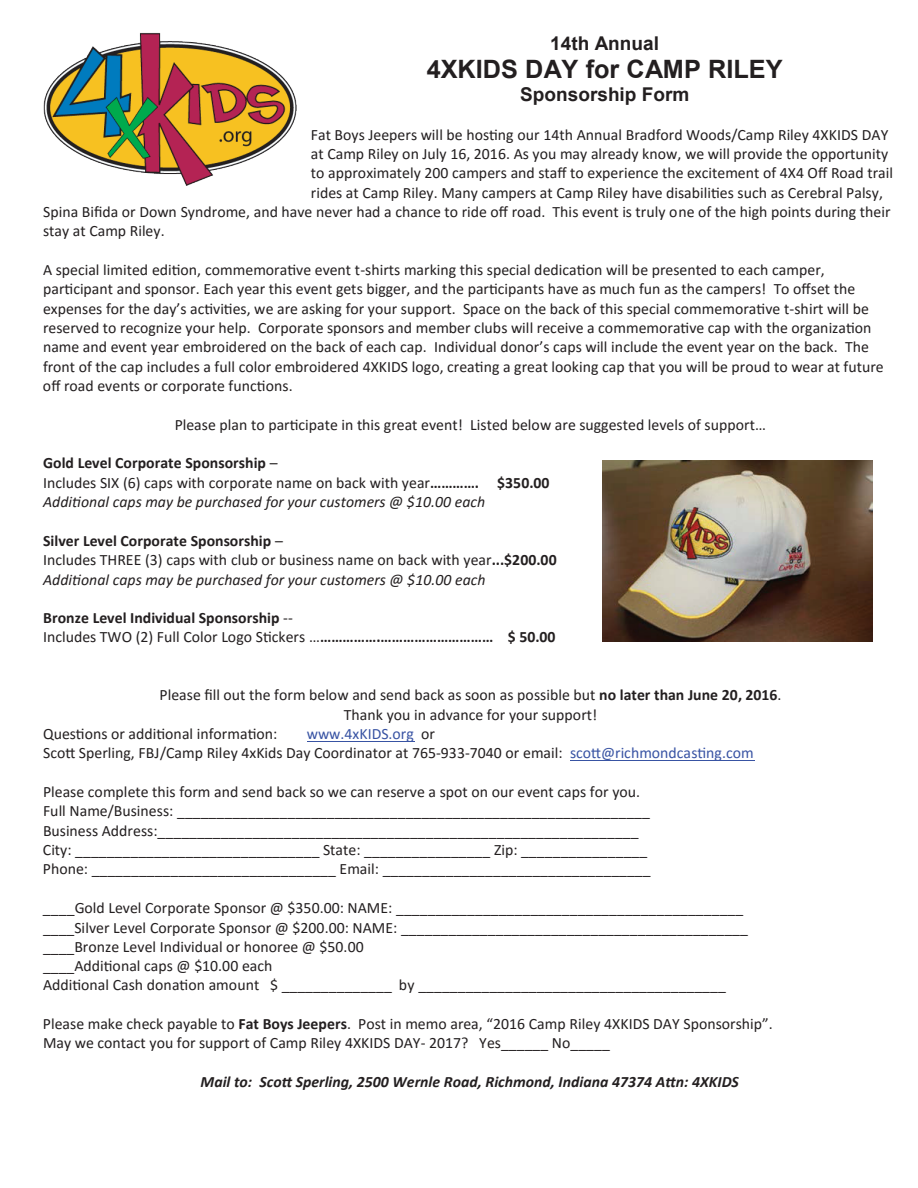
<style>
.page{position:relative;width:918px;height:1188px;background:#fff}
.page>*{position:absolute;margin:0;border:0;box-sizing:border-box;transform-origin:0 0}
.t1{font:700 25.35px "Arial";color:#231f20}
.t2{font:700 19.05px "Arial";color:#231f20}
.t3{font:15.75px/19.4px "Calibri";color:#231f20}
.t4{font:italic 15.75px/19.4px "Calibri";letter-spacing:.005em;color:#231f20}
.t5{font:700 15.75px/19.4px "Calibri";letter-spacing:.005em;color:#231f20}
.t6{font:italic 700 15.75px "Calibri";color:#231f20}
.s1{font-weight:700;font-style:normal}
.s2{font-style:normal}
.s3{font-weight:700}
.s4{font-style:italic}
.s5{font-weight:400}
.s6{color:#3853a3}
</style>
<div class="page">
<hr style="left:307px;top:741px;width:107px;height:1px;background:#3853a3">
<hr style="left:570px;top:760px;width:185px;height:1px;background:#3853a3">
<img style="left:43px;top:33px;width:254px;height:152px">
<img style="left:602px;top:460px;width:270px;height:182px">
<p class="t2" style="left:550px;top:30px;width:110px">14th Annual</p>
<h1 class="t1" style="left:427px;top:51px;width:357px">4XKIDS DAY for CAMP RILEY</h1>
<p class="t2" style="left:520px;top:81px;width:171px">Sponsorship Form</p>
<p class="t3" style="left:311px;top:124px;width:579px">Fat Boys Jeepers will be hosting our 14th Annual Bradford Woods/Camp Riley 4XKIDS DAY</p>
<p class="t3" style="left:311px;top:144px;width:579px">at Camp Riley on July 16, 2016. As you may already know, we will provide the opportunity</p>
<p class="t3" style="left:311px;top:163px;width:584px">to approximately 200 campers and staff to experience the excitement of 4X4 Off Road trail</p>
<p class="t3" style="left:311px;top:182px;width:574px">rides at Camp Riley. Many campers at Camp Riley have disabilities such as Cerebral Palsy,</p>
<p class="t3" style="left:43px;top:202px;width:849px">Spina Bifida or Down Syndrome, and have never had a chance to ride off road. This event is truly one of the high points during their</p>
<p class="t3" style="left:43px;top:221px;width:123px">stay at Camp Riley.</p>
<p class="t3" style="left:43px;top:260px;width:842px">A special limited edition, commemorative event t-shirts marking this special dedication will be presented to each camper, participant and sponsor. Each year this event gets bigger, and the participants have as much fun as the campers! To offset the expenses for the day’s activities, we are asking for your support. Space on the back of this special commemorative t-shirt will be reserved to recognize your help. Corporate sponsors and member clubs will receive a commemorative cap with the organization name and event year embroidered on the back of each cap. Individual donor’s caps will include the event year on the back. The front of the cap includes a full color embroidered 4XKIDS logo, creating a great looking cap that you will be proud to wear at future off road events or corporate functions.</p>
<p class="t3" style="left:175px;top:414px;width:593px">Please plan to participate in this great event! Listed below are suggested levels of support…</p>
<p class="t4" style="left:43px;top:453px;width:508px"><span class="s1">Gold Level Corporate Sponsorship</span> <span class="s2">–<br>Includes SIX (6) caps with corporate name on back with year</span><span class="s1">…………. $350.00<br></span>Additional caps may be purchased for your customers @ $10.00 each</p>
<p class="t3" style="left:43px;top:530px;width:515px"><span class="s3">Silver Level Corporate Sponsorship</span> –<br>Includes THREE (3) caps with club or business name on back with year<span class="s3">...$200.00<br></span><span class="s4">Additional caps may be purchased for your customers @ $10.00 each</span></p>
<p class="t5" style="left:43px;top:608px;width:514px">Bronze Level Individual Sponsorship <span class="s5">--<br>Includes TWO (2) Full Color Logo Stickers …</span>…………….………………………… $ 50.00</p>
<p class="t3" style="left:160px;top:685px;width:623px">Please fill out the form below and send back as soon as possible but <span class="s3">no later than June 20, 2016</span>.</p>
<p class="t3" style="left:344px;top:705px;width:255px">Thank you in advance for your support!</p>
<p class="t3" style="left:43px;top:724px;width:236px">Questions or additional information:</p>
<p class="t3" style="left:43px;top:724px;width:712px;text-indent:264px"><span class="s6">www.4xKIDS.org</span> or<br>Scott Sperling, FBJ/Camp Riley 4xKids Day Coordinator at 765-933-7040 or email: <span class="s6">scott@richmondcasting.com</span></p>
<p class="t3" style="left:43px;top:782px;width:609px">Please complete this form and send back so we can reserve a spot on our event caps for you.<br>Full Name/Business: ____________________________________________________________ Business Address:_____________________________________________________________ City: _______________________________ State: ________________ Zip: ________________ Phone: _______________________________ Email: __________________________________</p>
<p class="t3" style="left:43px;top:898px;width:707px">____Gold Level Corporate Sponsor @ $350.00: NAME: ____________________________________________ ____Silver Level Corporate Sponsor @ $200.00: NAME: ____________________________________________ ____Bronze Level Individual or honoree @ $50.00<br>____Additional caps @ $10.00 each<br>Additional Cash donation amount $ ______________ by _______________________________________</p>
<p class="t3" style="left:43px;top:1014px;width:731px">Please make check payable to <span class="s3">Fat Boys Jeepers</span>. Post in memo area, “2016 Camp Riley 4XKIDS DAY Sponsorship”.<br>May we contact you for support of Camp Riley 4XKIDS DAY- 2017? Yes______ No_____</p>
<p class="t6" style="left:201px;top:1071px;width:540px">Mail to: Scott Sperling, 2500 Wernle Road, Richmond, Indiana 47374 Attn: 4XKIDS</p>
</div>
